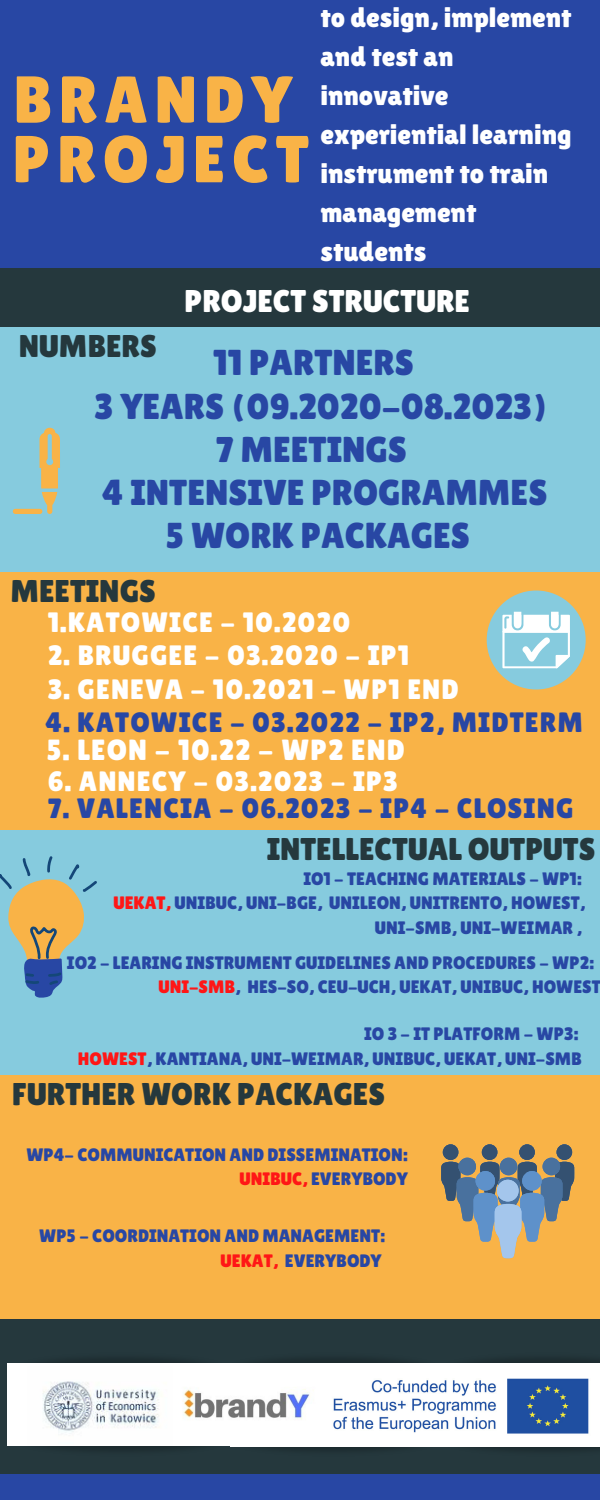
<style>
.page{position:relative;width:600px;height:1500px;background:#2847a4}
.page>*{position:absolute;margin:0;border:0;box-sizing:border-box;transform-origin:0 0}
.t1{font:66.2px/59.6px "Lilita One";letter-spacing:.1em;color:#f9b347}
.t2{font:36px/43.2px "Lilita One";color:#2847a4;text-align:center}
.t3{font:31.4px "Lilita One";color:#25383d}
.t4{font:31.4px "Lilita One";color:#fff}
.t5{font:29.1px "Lilita One";letter-spacing:.04em;color:#fff}
.t6{font:28px/39px "Lilita One";color:#fff}
.t7{font:28px "Lilita One";letter-spacing:.04em;color:#fff}
.t8{font:28px "Lilita One";letter-spacing:.04em;color:#2847a4}
.t9{font:18px/24.8px "Lilita One";color:#2847a4;text-align:right}
.s1{color:#ff1616}
</style>
<div class="page">
<div style="left:0;top:268px;width:600px;height:1205px;background:#25383d"></div>
<div style="left:434px;top:1363px;width:166px;height:83px;background:#fff"></div>
<div style="left:220px;top:1363px;width:228px;height:83px;background:#fff"></div>
<div style="left:0;top:327px;width:600px;height:991px;background:#f9b347"></div>
<div style="left:0;top:830px;width:600px;height:245px;background:#86cbde"></div>
<div style="left:0;top:327px;width:600px;height:245px;background:#86cbde"></div>
<svg style="left:13px;top:428px;width:47px;height:86px"></svg>
<div style="left:487px;top:591px;width:99px;height:98px;background:#86cbde;border-radius:50%"></div>
<svg style="left:502px;top:612px;width:68px;height:56px"></svg>
<svg style="left:441px;top:1144px;width:133px;height:114px"></svg>
<div style="left:497px;top:1180px;width:22px;height:22px;background:#a4c6ec;border-radius:50%"></div>
<svg style="left:0;top:856px;width:97px;height:142px"></svg>
<div style="left:7px;top:1363px;width:228px;height:83px;background:#fff"></div>
<img style="left:230px;top:1378px;width:370px;height:69px">
<img style="left:183px;top:1378px;width:142px;height:66px">
<img style="left:43px;top:1381px;width:116px;height:51px">
<h1 class="t1" style="left:13px;top:70px;width:298px">BRANDY<br>PROJECT</h1>
<h3 class="t6" style="left:320px;top:-2px;width:253px">to design, implement and test an innovative experiential learning instrument to train management students</h3>
<h3 class="t4" style="left:185px;top:283px;width:287px">PROJECT STRUCTURE</h3>
<h3 class="t3" style="left:19px;top:328px;width:140px">NUMBERS</h3>
<h2 class="t2" style="left:95px;top:341px;width:454px">11 PARTNERS<br>3 YEARS (09.2020-08.2023)<br>7 MEETINGS<br>4 INTENSIVE PROGRAMMES</h2>
<h2 class="t2" style="left:165px;top:514px;width:306px">5 WORK PACKAGES</h2>
<h3 class="t3" style="left:11px;top:573px;width:147px">MEETINGS</h3>
<h3 class="t7" style="left:48px;top:606px;width:304px">1.KATOWICE - 10.2020</h3>
<h3 class="t7" style="left:48px;top:640px;width:363px">2. BRUGGEE - 03.2020 - IP1</h3>
<h3 class="t7" style="left:48px;top:673px;width:413px">3. GENEVA - 10.2021 - WP1 END</h3>
<h3 class="t8" style="left:45px;top:706px;width:539px">4. KATOWICE - 03.2022 - IP2, MIDTERM</h3>
<h3 class="t7" style="left:48px;top:765px;width:352px">6. ANNECY - 03.2023 - IP3</h3>
<h3 class="t8" style="left:48px;top:792px;width:527px">7. VALENCIA - 06.2023 - IP4 - CLOSING</h3>
<h3 class="t5" style="left:46px;top:733px;width:360px">5. LEON - 10.22 - WP2 END</h3>
<h3 class="t3" style="left:267px;top:831px;width:330px">INTELLECTUAL OUTPUTS</h3>
<p class="t9" style="left:113px;top:866px;width:473px">IO1 - TEACHING MATERIALS - WP1:<br><span class="s1">UEKAT,</span> UNIBUC, UNI-BGE, UNILEON, UNITRENTO, HOWEST,<br>UNI-SMB, UNI-WEIMAR ,</p>
<p class="t9" style="left:158px;top:950px;width:444px;text-align:left;text-indent:-92px">IO2 - LEARING INSTRUMENT GUIDELINES AND PROCEDURES - WP2:<br><span class="s1">UNI-SMB</span>, HES-SO, CEU-UCH, UEKAT, UNIBUC, HOWEST</p>
<p class="t9" style="left:78px;top:1021px;width:506px">IO 3 - IT PLATFORM - WP3:<br><span class="s1">HOWEST</span>, KANTIANA, UNI-WEIMAR, UNIBUC, UEKAT, UNI-SMB</p>
<h3 class="t3" style="left:12px;top:1076px;width:374px">FURTHER WORK PACKAGES</h3>
<p class="t9" style="left:26px;top:1142px;width:383px">WP4- COMMUNICATION AND DISSEMINATION:<br><span class="s1">UNIBUC,</span> EVERYBODY</p>
<p class="t9" style="left:39px;top:1223px;width:347px">WP5 - COORDINATION AND MANAGEMENT:<br><span class="s1">UEKAT,</span> EVERYBODY</p>
</div>
